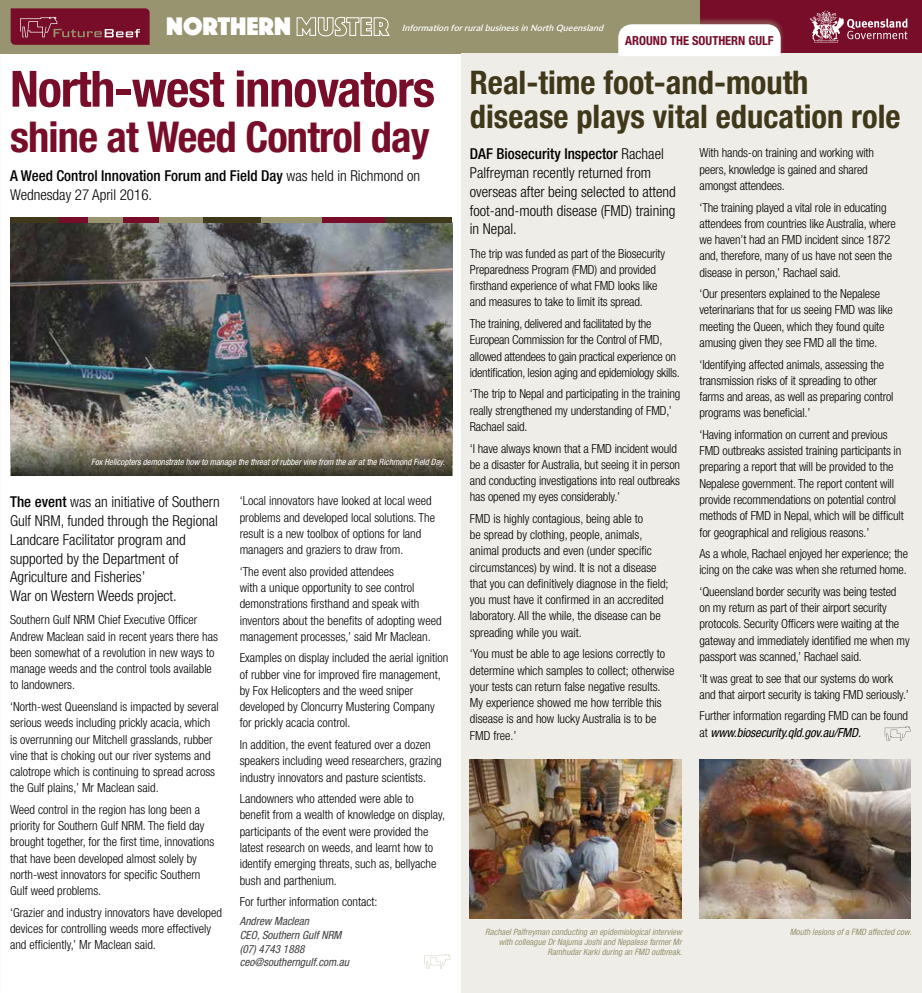
<style>
.page{position:relative;width:922px;height:993px;background:#fff}
.page>*{position:absolute;margin:0;border:0;box-sizing:border-box;transform-origin:0 0}
.t1{font:700 condensed 50px "Helvetica Neue LT Std";letter-spacing:-.02em;color:#770d29}
.t2{font:700 condensed 42.5px "Helvetica Neue LT Std";letter-spacing:-.02em;color:#770d29}
.t3{font:700 condensed 32.5px/33.8px "Helvetica Neue LT Std";color:#40381a}
.t4{font:26.38px "Phosphate Solid";color:#fff}
.t5{font:300 condensed 15px/18.8px "Helvetica Neue LT Std";color:#000}
.t6{font:300 condensed 12.5px/16.2px "Helvetica Neue LT Std";color:#000}
.t7{font:300 condensed 12.5px/16.2px "Helvetica Neue LT Std";letter-spacing:-.02em;color:#000}
.t8{font:700 condensed 12.5px "Helvetica Neue LT Std";color:#770d29}
.t9{font:italic condensed 11.25px/13.8px "Helvetica Neue LT Std";color:#414042}
.t10{font:italic condensed 8.75px/10px "Helvetica Neue LT Std";color:#989470;text-align:right}
.t11{font:italic condensed 8.75px "Helvetica Neue LT Std";color:#fff}
.t12{font:italic 600 8.75px "Lato";color:#fff}
.s1{font-weight:500}
.s2{font-weight:400;font-style:italic}
</style>
<div class="page">
<div style="left:690px;top:0;width:231px;height:53px;background:#770d29"></div>
<div style="left:0;top:0;width:699px;height:53px;background:#989470"></div>
<svg style="left:11px;top:8px;width:139px;height:37px;background:#7e1e36"></svg>
<svg style="left:809px;top:11px;width:98px;height:31px"></svg>
<svg style="left:296px;top:17px;width:94px;height:19px"></svg>
<svg style="left:424px;top:954px;width:26px;height:14px"></svg>
<div style="left:461px;top:53px;width:460px;height:939px;background:#efede8"></div>
<img style="left:10px;top:222px;width:442px;height:253px">
<svg style="left:11px;top:438px;width:440px;height:37px;background:#746d5c"></svg>
<div style="left:614px;top:17px;width:170px;height:39px;background:#989470;opacity:.46"></div>
<div style="left:618px;top:24px;width:162px;height:32px;background:#fff"></div>
<div style="left:10px;top:217px;width:50px;height:5px;background:#40381a"></div>
<div style="left:60px;top:217px;width:29px;height:5px;background:#770d29"></div>
<div style="left:88px;top:217px;width:36px;height:5px;background:#989470"></div>
<div style="left:123px;top:217px;width:41px;height:5px;background:#770d29"></div>
<div style="left:202px;top:217px;width:65px;height:5px;background:#40381a"></div>
<div style="left:261px;top:217px;width:73px;height:5px;background:#989470"></div>
<div style="left:382px;top:217px;width:70px;height:5px;background:#40381a"></div>
<div style="left:160px;top:217px;width:43px;height:5px;background:#989470"></div>
<div style="left:322px;top:217px;width:62px;height:5px;background:#770d29"></div>
<svg style="left:884px;top:726px;width:26px;height:14px"></svg>
<img style="left:699px;top:759px;width:211px;height:159px">
<img style="left:469px;top:759px;width:212px;height:159px">
<h3 class="t4" style="left:166px;top:8px;width:126px">NORTHERN</h3>
<p class="t12" style="left:402px;top:21px;width:206px">InformationforruralbusinessinNorthQueensland</p>
<p class="t8" style="left:625px;top:33px;width:150px">AROUND THE SOUTHERN GULF</p>
<h1 class="t1" style="left:10px;top:59px;width:426px">North-west innovators</h1>
<h2 class="t2" style="left:10px;top:111px;width:421px">shine at Weed Control day</h2>
<p class="t5" style="left:10px;top:166px;width:411px"><span class="s1">A Weed Control Innovation Forum and Field Day</span> was held in Richmond on<br>Wednesday 27 April 2016.</p>
<p class="t11" style="left:91px;top:457px;width:355px">Fox Helicopters demonstrate how to manage the threat of rubber vine from the air at the Richmond Field Day.</p>
<p class="t5" style="left:10px;top:492px;width:211px"><span class="s1">The event</span> was an initiative of Southern Gulf NRM, funded through the Regional Landcare Facilitator program and supported by the Department of Agriculture and Fisheries’<br>War on Western Weeds project.</p>
<p class="t6" style="left:10px;top:611px;width:209px">Southern Gulf NRM Chief Executive Officer Andrew Maclean said in recent years there has been somewhat of a revolution in new ways to manage weeds and the control tools available to landowners.</p>
<p class="t6" style="left:10px;top:698px;width:210px">‘North-west Queensland is impacted by several serious weeds including prickly acacia, which is overrunning our Mitchell grasslands, rubber vine that is choking out our river systems and calotrope which is continuing to spread across the Gulf plains,’ Mr Maclean said.</p>
<p class="t6" style="left:10px;top:801px;width:206px">Weed control in the region has long been a priority for Southern Gulf NRM. The field day brought together, for the first time, innovations that have been developed almost solely by north-west innovators for specific Southern Gulf weed problems.</p>
<p class="t6" style="left:10px;top:903px;width:213px">‘Grazier and industry innovators have developed devices for controlling weeds more effectively and efficiently,’ Mr Maclean said.</p>
<p class="t6" style="left:240px;top:492px;width:197px">‘Local innovators have looked at local weed problems and developed local solutions. The result is a new toolbox of options for land managers and graziers to draw from.</p>
<p class="t6" style="left:240px;top:563px;width:203px">‘The event also provided attendees<br>with a unique opportunity to see control demonstrations firsthand and speak with inventors about the benefits of adopting weed management processes,’ said Mr Maclean.</p>
<p class="t6" style="left:240px;top:649px;width:210px">Examples on display included the aerial ignition of rubber vine for improved fire management, by Fox Helicopters and the weed sniper developed by Cloncurry Mustering Company for prickly acacia control.</p>
<p class="t6" style="left:240px;top:736px;width:203px">In addition, the event featured over a dozen speakers including weed researchers, grazing industry innovators and pasture scientists.</p>
<p class="t6" style="left:240px;top:790px;width:207px">Landowners who attended were able to benefit from a wealth of knowledge on display, participants of the event were provided the latest research on weeds, and learnt how to identify emerging threats, such as, bellyache bush and parthenium.</p>
<p class="t6" style="left:240px;top:893px;width:139px">For further information contact:</p>
<p class="t9" style="left:240px;top:914px;width:111px">Andrew Maclean<br>CEO, Southern Gulf NRM (07) 4743 1888 ceo@southerngulf.com.au</p>
<h3 class="t3" style="left:469px;top:65px;width:432px">Real-time foot-and-mouth disease plays vital education role</h3>
<p class="t6" style="left:699px;top:145px;width:176px">With hands-on training and working with peers, knowledge is gained and shared amongst attendees.</p>
<p class="t6" style="left:699px;top:199px;width:198px">‘The training played a vital role in educating attendees from countries like Australia, where we haven’t had an FMD incident since 1872 and, therefore, many of us have not seen the disease in person,’ Rachael said.</p>
<p class="t6" style="left:699px;top:285px;width:195px">‘Our presenters explained to the Nepalese veterinarians that for us seeing FMD was like meeting the Queen, which they found quite amusing given they see FMD all the time.</p>
<p class="t6" style="left:699px;top:356px;width:195px">‘Identifying affected animals, assessing the transmission risks of it spreading to other farms and areas, as well as preparing control programs was beneficial.’</p>
<p class="t6" style="left:699px;top:426px;width:206px">‘Having information on current and previous FMD outbreaks assisted training participants in preparing a report that will be provided to the Nepalese government. The report content will provide recommendations on potential control methods of FMD in Nepal, which will be difficult for geographical and religious reasons.’</p>
<p class="t6" style="left:699px;top:545px;width:210px">As a whole, Rachael enjoyed her experience; the icing on the cake was when she returned home.</p>
<p class="t6" style="left:699px;top:583px;width:211px">‘Queensland border security was being tested on my return as part of their airport security protocols. Security Officers were waiting at the gateway and immediately identified me when my passport was scanned,’ Rachael said.</p>
<p class="t6" style="left:699px;top:669px;width:211px">‘It was great to see that our systems do work and that airport security is taking FMD seriously.’</p>
<p class="t6" style="left:699px;top:707px;width:210px">Further information regarding FMD can be found at <span class="s2">www.biosecurity.qld.gov.au/FMD.</span></p>
<p class="t5" style="left:469px;top:144px;width:207px"><span class="s1">DAF Biosecurity Inspector</span> Rachael<br>Palfreyman recently returned from overseas after being selected to attend foot-and-mouth disease (FMD) training in Nepal.</p>
<p class="t6" style="left:469px;top:245px;width:197px">The trip was funded as part of the Biosecurity Preparedness Program (FMD) and provided firsthand experience of what FMD looks like and measures to take to limit its spread.</p>
<p class="t7" style="left:469px;top:315px;width:211px">The training, delivered and facilitated by the European Commission for the Control of FMD, allowed attendees to gain practical experience on identification, lesion aging and epidemiology skills.</p>
<p class="t6" style="left:469px;top:385px;width:212px">‘The trip to Nepal and participating in the training really strengthened my understanding of FMD,’<br>Rachael said.</p>
<p class="t6" style="left:469px;top:439px;width:212px">‘I have always known that a FMD incident would be a disaster for Australia, but seeing it in person and conducting investigations into real outbreaks has opened my eyes considerably.’</p>
<p class="t6" style="left:469px;top:510px;width:200px">FMD is highly contagious, being able to<br>be spread by clothing, people, animals, animal products and even (under specific circumstances) by wind. It is not a disease that you can definitively diagnose in the field; you must have it confirmed in an accredited laboratory. All the while, the disease can be spreading while you wait.</p>
<p class="t6" style="left:469px;top:645px;width:206px">‘You must be able to age lesions correctly to determine which samples to collect; otherwise your tests can return false negative results.<br>My experience showed me how terrible this disease is and how lucky Australia is to be FMD free.’</p>
<p class="t10" style="left:485px;top:927px;width:198px">Rachael Palfreyman conducting an epidemiological interview</p>
<p class="t10" style="left:789px;top:927px;width:123px">Mouth lesions of a FMD affected cow.</p>
<p class="t10" style="left:498px;top:937px;width:185px">with colleague Dr Najuma Joshi and Nepalese farmer Mr<br>Ramhudar Karki during an FMD outbreak.</p>
</div>
